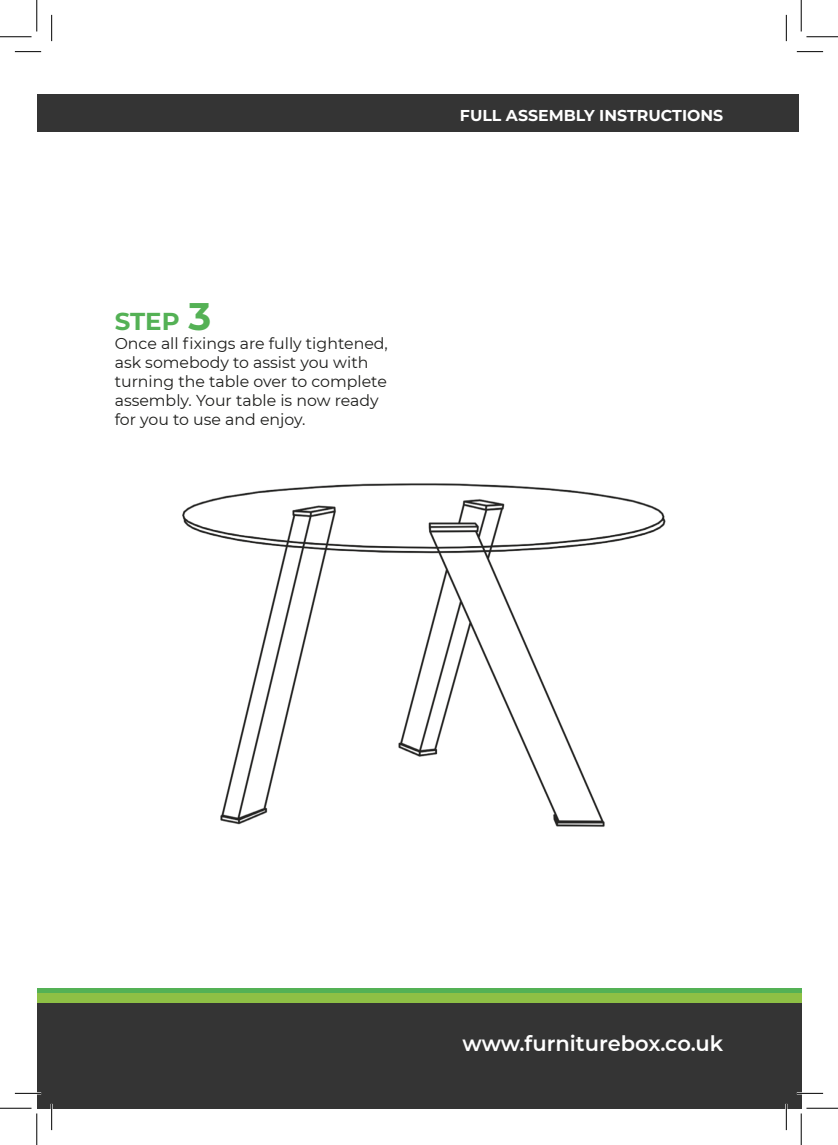
<style>
.page{position:relative;width:838px;height:1145px;background:#fff}
.page>*{position:absolute;margin:0;border:0;box-sizing:border-box;transform-origin:0 0}
.t1{font:700 24.5px "Montserrat";color:#54b155}
.t2{font:600 21px "Montserrat";color:#fff}
.t3{font:15.75px/18.9px "Montserrat";color:#1d1d1b}
.t4{font:700 15.75px "Montserrat";color:#fff}
.s1{font-size:38.5px}
</style>
<div class="page">
<div style="left:37px;top:988px;width:764px;height:105px;background:#54b155"></div>
<div style="left:37px;top:993px;width:764px;height:105px;background:#8ec045"></div>
<div style="left:37px;top:1003px;width:764px;height:105px;background:#343434"></div>
<div style="left:37px;top:94px;width:761px;height:38px;background:#343434"></div>
<img style="left:182px;top:483px;width:484px;height:344px">
<hr style="left:15px;top:1092px;width:26px;height:2px;background:#fff">
<hr style="left:796px;top:1092px;width:27px;height:2px;background:#fff">
<hr style="left:51px;top:1104px;width:2px;height:26px;background:#fff">
<hr style="left:785px;top:1104px;width:2px;height:26px;background:#fff">
<svg style="left:15px;top:51px;width:26px;height:1px"></svg>
<svg style="left:796px;top:51px;width:27px;height:1px"></svg>
<svg style="left:15px;top:1093px;width:26px;height:1px"></svg>
<svg style="left:796px;top:1093px;width:27px;height:1px"></svg>
<svg style="left:51px;top:15px;width:1px;height:26px"></svg>
<svg style="left:51px;top:1104px;width:1px;height:26px"></svg>
<svg style="left:786px;top:15px;width:1px;height:26px"></svg>
<svg style="left:786px;top:1104px;width:1px;height:26px"></svg>
<hr style="left:0;top:36px;width:32px;height:1px;background:#000">
<hr style="left:806px;top:36px;width:31px;height:1px;background:#000">
<hr style="left:0;top:1108px;width:32px;height:1px;background:#000">
<hr style="left:806px;top:1108px;width:31px;height:1px;background:#000">
<hr style="left:36px;top:0;width:1px;height:31px;background:#000">
<hr style="left:36px;top:1113px;width:1px;height:32px;background:#000">
<hr style="left:800px;top:0;width:1px;height:31px;background:#000">
<hr style="left:800px;top:1113px;width:1px;height:32px;background:#000">
<p class="t1" style="left:115px;top:304px;width:98px">STEP <span class="s1">3</span></p>
<p class="t3" style="left:115px;top:334px;width:275px">Once all fixings are fully tightened, ask somebody to assist you with turning the table over to complete assembly. Your table is now ready for you to use and enjoy.</p>
<p class="t4" style="left:460px;top:104px;width:265px">FULL ASSEMBLY INSTRUCTIONS</p>
<p class="t2" style="left:462px;top:1028px;width:262px">www.furniturebox.co.uk</p>
</div>
